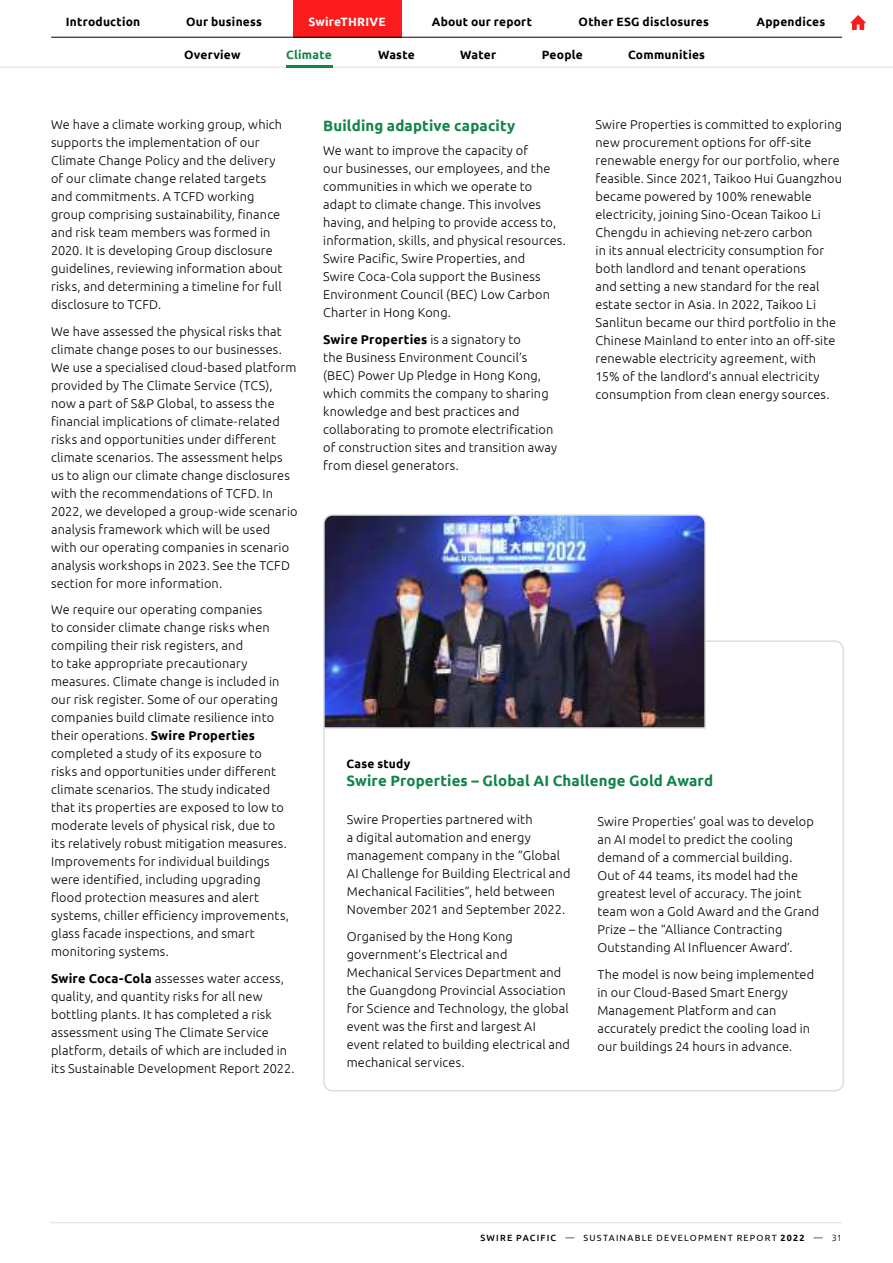
<style>
.page{position:relative;width:893px;height:1263px;background:#fff}
.page>*{position:absolute;margin:0;border:0;box-sizing:border-box;transform-origin:0 0}
.t1{font:700 15px "Ubuntu";letter-spacing:.01em;color:#118447}
.t2{font:300 12.75px/18px "Ubuntu";letter-spacing:.015em;color:#000}
.t3{font:700 12px "Ubuntu";letter-spacing:.02em;color:#000}
.t4{font:700 12px "Ubuntu";letter-spacing:.02em;color:#fff}
.t5{font:700 12px "Ubuntu";letter-spacing:.02em;color:#118447}
.t6{font:9px "Ubuntu";letter-spacing:.135em;color:#000}
.s1{font-weight:700}
.s2{font-weight:500}
.s3{font-weight:300}
</style>
<div class="page">
<div style="left:293px;top:0;width:108px;height:37px;background:#fb1b1c"></div>
<hr style="left:51px;top:37px;width:791px;height:1px;background:#000">
<hr style="left:0;top:67px;width:893px;height:1px;background:#ddd">
<svg style="left:850px;top:15px;width:16px;height:15px"></svg>
<hr style="left:51px;top:1222px;width:791px;height:1px;background:#ddd">
<svg style="left:323px;top:640px;width:521px;height:452px"></svg>
<hr style="left:286px;top:65px;width:47px;height:3px;background:#118447">
<img style="left:323px;top:514px;width:384px;height:215px">
<p class="t3" style="left:66px;top:14px;width:76px">Introduction</p>
<p class="t3" style="left:186px;top:14px;width:77px">Our business</p>
<p class="t4" style="left:308px;top:14px;width:79px">SwireTHRIVE</p>
<p class="t3" style="left:432px;top:14px;width:102px">About our report</p>
<p class="t3" style="left:579px;top:14px;width:132px">Other ESG disclosures</p>
<p class="t3" style="left:756px;top:14px;width:70px">Appendices</p>
<p class="t5" style="left:286px;top:48px;width:47px">Climate</p>
<p class="t3" style="left:184px;top:48px;width:58px">Overview</p>
<p class="t3" style="left:378px;top:48px;width:38px">Waste</p>
<p class="t3" style="left:460px;top:48px;width:38px">Water</p>
<p class="t3" style="left:542px;top:48px;width:43px">People</p>
<p class="t3" style="left:628px;top:48px;width:79px">Communities</p>
<p class="t2" style="left:51px;top:115px;width:233px">We have a climate working group, which supports the implementation of our Climate Change Policy and the delivery of our climate change related targets and commitments. A TCFD working group comprising sustainability, finance and risk team members was formed in 2020. It is developing Group disclosure guidelines, reviewing information about risks, and determining a timeline for full disclosure to TCFD.</p>
<p class="t2" style="left:51px;top:322px;width:248px">We have assessed the physical risks that climate change poses to our businesses.<br>We use a specialised cloud-based platform provided by The Climate Service (TCS), now a part of S&amp;P Global, to assess the financial implications of climate-related risks and opportunities under different climate scenarios. The assessment helps us to align our climate change disclosures with the recommendations of TCFD. In 2022, we developed a group-wide scenario analysis framework which will be used with our operating companies in scenario analysis workshops in 2023. See the TCFD section for more information.</p>
<p class="t2" style="left:51px;top:600px;width:239px">We require our operating companies<br>to consider climate change risks when compiling their risk registers, and<br>to take appropriate precautionary measures. Climate change is included in our risk register. Some of our operating companies build climate resilience into their operations. <span class="s1">Swire Properties </span>completed a study of its exposure to risks and opportunities under different climate scenarios. The study indicated that its properties are exposed to low to moderate levels of physical risk, due to its relatively robust mitigation measures.<br>Improvements for individual buildings were identified, including upgrading flood protection measures and alert systems, chiller efficiency improvements, glass facade inspections, and smart monitoring systems.</p>
<p class="t2" style="left:51px;top:969px;width:245px"><span class="s1">Swire Coca-Cola</span> assesses water access, quality, and quantity risks for all new bottling plants. It has completed a risk assessment using The Climate Service platform, details of which are included in its Sustainable Development Report 2022.</p>
<p class="t1" style="left:323px;top:116px;width:194px">Building adaptive capacity</p>
<p class="t2" style="left:323px;top:141px;width:244px">We want to improve the capacity of<br>our businesses, our employees, and the communities in which we operate to adapt to climate change. This involves having, and helping to provide access to, information, skills, and physical resources.<br>Swire Pacific, Swire Properties, and<br>Swire Coca-Cola support the Business Environment Council (BEC) Low Carbon Charter in Hong Kong.</p>
<p class="t2" style="left:323px;top:330px;width:235px"><span class="s1">Swire Properties</span> is a signatory to<br>the Business Environment Council’s (BEC) Power Up Pledge in Hong Kong, which commits the company to sharing knowledge and best practices and collaborating to promote electrification of construction sites and transition away from diesel generators.</p>
<p class="t2" style="left:595px;top:115px;width:248px">Swire Properties is committed to exploring new procurement options for off-site renewable energy for our portfolio, where feasible. Since 2021, Taikoo Hui Guangzhou became powered by 100% renewable electricity, joining Sino-Ocean Taikoo Li Chengdu in achieving net-zero carbon<br>in its annual electricity consumption for both landlord and tenant operations<br>and setting a new standard for the real estate sector in Asia. In 2022, Taikoo Li Sanlitun became our third portfolio in the Chinese Mainland to enter into an off-site renewable electricity agreement, with 15% of the landlord’s annual electricity consumption from clean energy sources.</p>
<p class="t3" style="left:346px;top:756px;width:65px">Case study</p>
<p class="t1" style="left:346px;top:771px;width:368px">Swire Properties – Global AI Challenge Gold Award</p>
<p class="t2" style="left:347px;top:810px;width:225px">Swire Properties partnered with<br>a digital automation and energy management company in the “Global AI Challenge for Building Electrical and Mechanical Facilities”, held between November 2021 and September 2022.</p>
<p class="t2" style="left:347px;top:927px;width:225px">Organised by the Hong Kong government’s Electrical and Mechanical Services Department and the Guangdong Provincial Association for Science and Technology, the global event was the first and largest AI event related to building electrical and mechanical services.</p>
<p class="t2" style="left:597px;top:812px;width:223px">Swire Properties’ goal was to develop an AI model to predict the cooling demand of a commercial building.<br>Out of 44 teams, its model had the greatest level of accuracy. The joint team won a Gold Award and the Grand Prize – the “Alliance Contracting Outstanding Al Influencer Award’.</p>
<p class="t2" style="left:597px;top:965px;width:218px">The model is now being implemented in our Cloud-Based Smart Energy Management Platform and can accurately predict the cooling load in our buildings 24 hours in advance.</p>
<p class="t6" style="left:480px;top:1232px;width:363px"><span class="s2">SWIRE PACIFIC</span> <span class="s3">—</span> SUSTAINABLE DEVELOPMENT REPORT <span class="s1">2022</span> <span class="s3">— 31</span></p>
</div>
